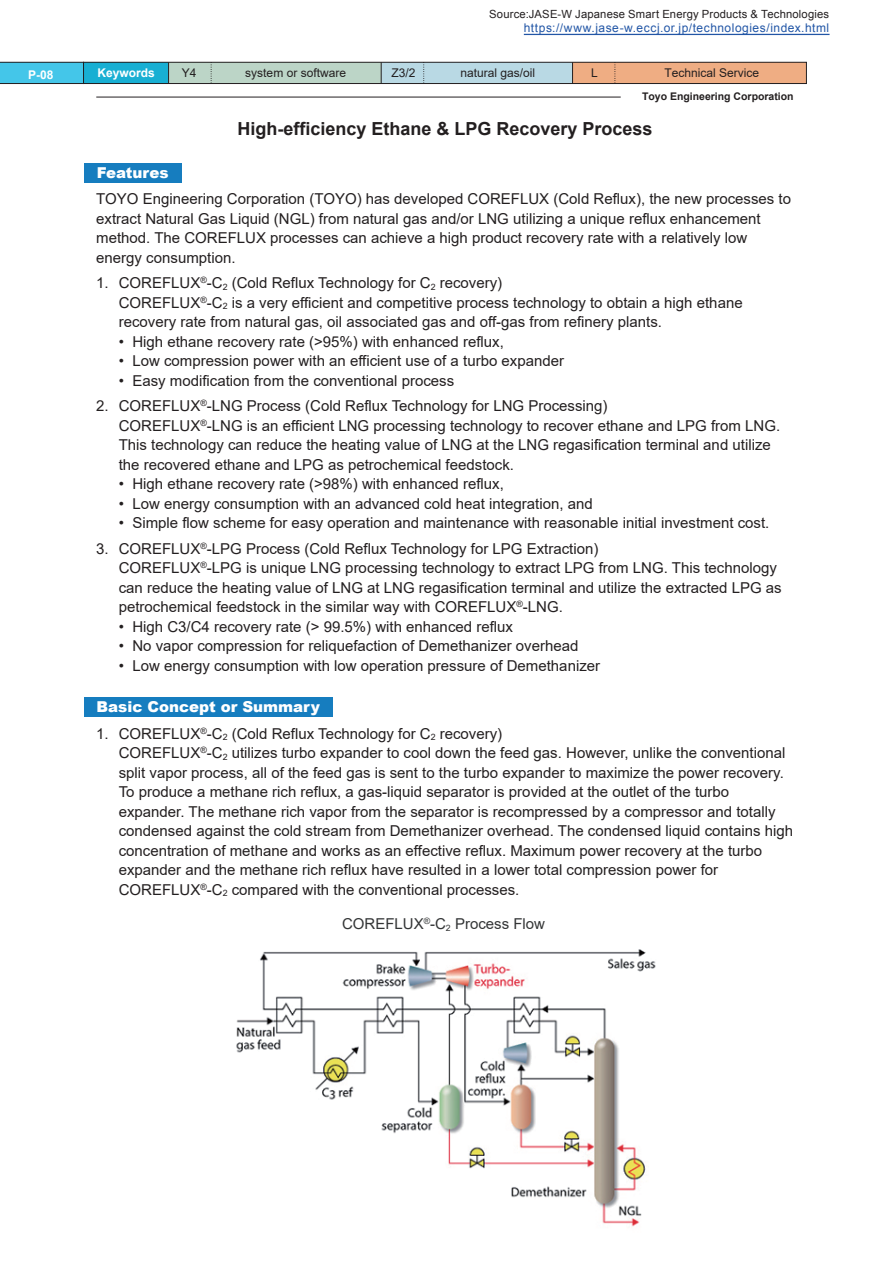
<style>
.page{position:relative;width:893px;height:1263px;background:#fff}
.page>*{position:absolute;margin:0;border:0;box-sizing:border-box;transform-origin:0 0}
.t1{font:700 18px "Arial";color:#231f20}
.t2{font:15px/19.5px "Arial";color:#231f20}
.t3{font:900 15px "Arial";color:#fff}
.t4{font:15px "Arial";color:#333536}
.t5{font:12px "Arial";color:#231f20}
.t6{font:12px "Arial";letter-spacing:.045em;color:#2256a6}
.t7{font:700 12px "Arial";color:#fff}
.t8{font:11.25px "Arial";letter-spacing:.015em;color:#231f20}
.t9{font:700 10.5px "Arial";color:#231f20}
</style>
<div class="page">
<svg style="left:0;top:62px;width:83px;height:22px;background:#41b8d9"></svg>
<div style="left:84px;top:62px;width:85px;height:22px;background:#18afd3"></div>
<div style="left:169px;top:62px;width:212px;height:22px;background:#bcd5c7"></div>
<svg style="left:211px;top:64px;width:1px;height:17px"></svg>
<div style="left:381px;top:62px;width:192px;height:22px;background:#b9d9e4"></div>
<svg style="left:423px;top:64px;width:1px;height:17px"></svg>
<svg style="left:381px;top:64px;width:1px;height:18px"></svg>
<div style="left:573px;top:62px;width:233px;height:22px;background:#efad83"></div>
<svg style="left:572px;top:64px;width:1px;height:18px"></svg>
<svg style="left:168px;top:64px;width:1px;height:18px"></svg>
<div style="left:83px;top:62px;width:724px;height:22px;border:1px solid #231f20"></div>
<svg style="left:615px;top:62px;width:1px;height:22px"></svg>
<div style="left:84px;top:163px;width:98px;height:20px;background:#167dbf"></div>
<div style="left:84px;top:697px;width:249px;height:20px;background:#167dbf"></div>
<hr style="left:96px;top:97px;width:525px;height:1px;background:#231f20">
<img style="left:236px;top:949px;width:420px;height:278px">
<hr style="left:524px;top:34px;width:305px;height:1px;background:#2256a6">
<p class="t7" style="left:28px;top:66px;width:27px">P-08</p>
<p class="t7" style="left:97px;top:65px;width:59px">Keywords</p>
<p class="t3" style="left:97px;top:162px;width:74px">Features</p>
<p class="t8" style="left:489px;top:7px;width:341px">Source:JASE-W Japanese Smart Energy Products &amp; Technologies</p>
<p class="t6" style="left:524px;top:20px;width:307px">https://www.jase-w.eccj.or.jp/technologies/index.html</p>
<p class="t5" style="left:182px;top:64px;width:16px">Y4</p>
<p class="t5" style="left:245px;top:64px;width:102px">system or software</p>
<p class="t5" style="left:392px;top:64px;width:26px">Z3/2</p>
<p class="t5" style="left:461px;top:64px;width:76px">natural gas/oil</p>
<p class="t5" style="left:591px;top:64px;width:8px">L</p>
<p class="t5" style="left:664px;top:64px;width:96px">Technical Service</p>
<p class="t9" style="left:642px;top:89px;width:153px">Toyo Engineering Corporation</p>
<p class="t1" style="left:237px;top:116px;width:417px">High-efficiency Ethane &amp; LPG Recovery Process</p>
<p class="t2" style="left:96px;top:189px;width:696px">TOYO Engineering Corporation (TOYO) has developed COREFLUX (Cold Reflux), the new processes to extract Natural Gas Liquid (NGL) from natural gas and/or LNG utilizing a unique reflux enhancement method. The COREFLUX processes can achieve a high product recovery rate with a relatively low energy consumption.</p>
<p class="t2" style="left:119px;top:273px;width:625px;text-indent:-22px">1. COREFLUX<sup>®</sup>-C<sub>2</sub> (Cold Reflux Technology for C<sub>2</sub> recovery)<br>COREFLUX<sup>®</sup>-C<sub>2</sub> is a very efficient and competitive process technology to obtain a high ethane recovery rate from natural gas, oil associated gas and off-gas from refinery plants.</p>
<p class="t2" style="left:119px;top:332px;width:387px">• High ethane recovery rate (&gt;95%) with enhanced reflux,</p>
<p class="t2" style="left:119px;top:351px;width:447px">• Low compression power with an efficient use of a turbo expander</p>
<p class="t2" style="left:119px;top:371px;width:337px">• Easy modification from the conventional process</p>
<p class="t2" style="left:119px;top:396px;width:663px;text-indent:-22px">2. COREFLUX<sup>®</sup>-LNG Process (Cold Reflux Technology for LNG Processing)<br>COREFLUX<sup>®</sup>-LNG is an efficient LNG processing technology to recover ethane and LPG from LNG.<br>This technology can reduce the heating value of LNG at the LNG regasification terminal and utilize the recovered ethane and LPG as petrochemical feedstock.</p>
<p class="t2" style="left:119px;top:474px;width:387px">• High ethane recovery rate (&gt;98%) with enhanced reflux,</p>
<p class="t2" style="left:119px;top:494px;width:475px">• Low energy consumption with an advanced cold heat integration, and</p>
<p class="t2" style="left:119px;top:513px;width:652px">• Simple flow scheme for easy operation and maintenance with reasonable initial investment cost.</p>
<p class="t2" style="left:119px;top:539px;width:664px;text-indent:-23px">3. COREFLUX<sup>®</sup>-LPG Process (Cold Reflux Technology for LPG Extraction)<br>COREFLUX<sup>®</sup>-LPG is unique LNG processing technology to extract LPG from LNG. This technology can reduce the heating value of LNG at LNG regasification terminal and utilize the extracted LPG as petrochemical feedstock in the similar way with COREFLUX<sup>®</sup>-LNG.</p>
<p class="t2" style="left:119px;top:617px;width:396px">• High C3/C4 recovery rate (&gt; 99.5%) with enhanced reflux</p>
<p class="t2" style="left:119px;top:636px;width:461px">• No vapor compression for reliquefaction of Demethanizer overhead</p>
<p class="t2" style="left:119px;top:656px;width:483px">• Low energy consumption with low operation pressure of Demethanizer</p>
<p class="t3" style="left:97px;top:696px;width:225px">Basic Concept or Summary</p>
<p class="t2" style="left:119px;top:723px;width:676px;text-indent:-22px">1. COREFLUX<sup>®</sup>-C<sub>2</sub> (Cold Reflux Technology for C<sub>2</sub> recovery)<br>COREFLUX<sup>®</sup>-C<sub>2</sub> utilizes turbo expander to cool down the feed gas. However, unlike the conventional split vapor process, all of the feed gas is sent to the turbo expander to maximize the power recovery.<br>To produce a methane rich reflux, a gas-liquid separator is provided at the outlet of the turbo expander. The methane rich vapor from the separator is recompressed by a compressor and totally condensed against the cold stream from Demethanizer overhead. The condensed liquid contains high concentration of methane and works as an effective reflux. Maximum power recovery at the turbo expander and the methane rich reflux have resulted in a lower total compression power for COREFLUX<sup>®</sup>-C<sub>2</sub> compared with the conventional processes.</p>
<p class="t4" style="left:342px;top:914px;width:204px">COREFLUX<sup>®</sup>-C<sub>2</sub> Process Flow</p>
</div>
